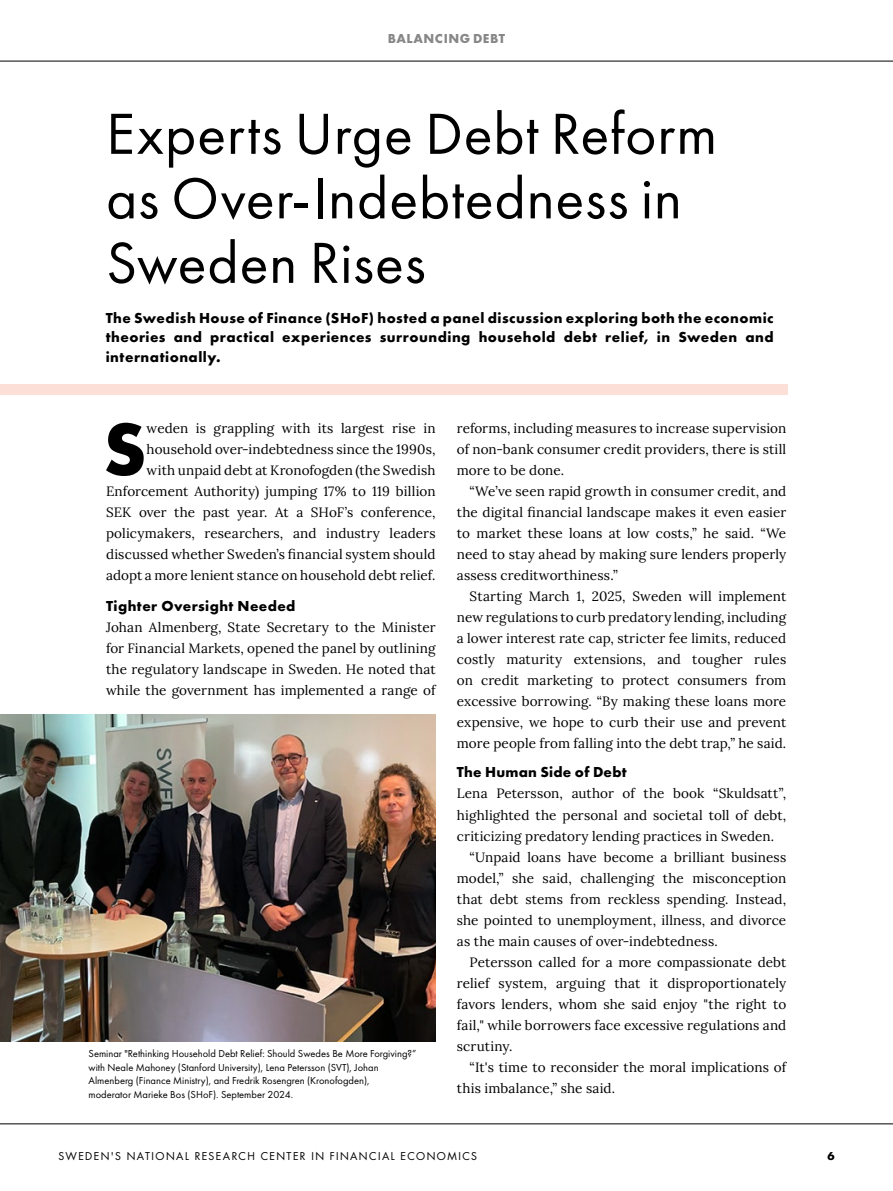
<style>
.page{position:relative;width:893px;height:1191px;background:#fff}
.page>*{position:absolute;margin:0;border:0;box-sizing:border-box;transform-origin:0 0}
.t1{font:700 76.5px "Futura PT";color:#000}
.t2{font:60px/64.5px "Futura PT";letter-spacing:.01em;color:#000}
.t3{font:700 15px/19.5px "Futura PT";letter-spacing:.03em;color:#000;text-align:justify}
.t4{font:13.5px/21px "Lora";letter-spacing:.005em;color:#000;text-align:justify}
.t5{font:700 13.5px "Futura PT";letter-spacing:.04em;color:#878787}
.t6{font:700 12px "Futura PT";color:#000}
.t7{font:10.5px/13.5px "Futura PT";color:#000}
.t8{font:10.5px "Futura Std";letter-spacing:.135em;color:#000}
</style>
<div class="page">
<hr style="left:0;top:61px;width:893px;height:1px;background:#000">
<hr style="left:0;top:1123px;width:893px;height:1px;background:#000">
<div style="left:0;top:384px;width:787px;height:11px;background:#fce0d7"></div>
<img style="left:0;top:715px;width:436px;height:326px">
<p class="t5" style="left:388px;top:29px;width:119px">BALANCING DEBT</p>
<h2 class="t2" style="left:106px;top:101px;width:613px">Experts Urge Debt Reform as Over-Indebtedness in<br>Sweden Rises</h2>
<p class="t3" style="left:106px;top:307px;width:669px">The Swedish House of Finance (SHoF) hosted a panel discussion exploring both the economic theories and practical experiences surrounding household debt relief, in Sweden and internationally.</p>
<p class="t4" style="left:106px;top:416px;width:331px;text-align:right">weden is grappling with its largest rise in household over-indebtedness since the 1990s,<br>with unpaid debt at Kronofogden (the Swedish Enforcement Authority) jumping 17% to 119 billion SEK over the past year. At a SHoF’s conference, policymakers, researchers, and industry leaders discussed whether Sweden’s financial system should adopt a more lenient stance on household debt relief.</p>
<p class="t3" style="left:106px;top:596px;width:191px">Tighter Oversight Needed</p>
<p class="t4" style="left:106px;top:615px;width:331px">Johan Almenberg, State Secretary to the Minister for Financial Markets, opened the panel by outlining the regulatory landscape in Sweden. He noted that while the government has implemented a range of</p>
<h1 class="t1" style="left:103px;top:400px;width:45px">S</h1>
<p class="t7" style="left:89px;top:1047px;width:329px">Seminar "Rethinking Household Debt Relief: Should Swedes Be More Forgiving?” with Neale Mahoney (Stanford University), Lena Petersson (SVT), Johan Almenberg (Finance Ministry), and Fredrik Rosengren (Kronofogden),<br>moderator Marieke Bos (SHoF). September 2024.</p>
<p class="t4" style="left:457px;top:417px;width:331px">reforms, including measures to increase supervision of non-bank consumer credit providers, there is still more to be done.</p>
<p class="t4" style="left:457px;top:480px;width:331px;text-indent:13px">“We’ve seen rapid growth in consumer credit, and the digital financial landscape makes it even easier to market these loans at low costs,” he said. “We need to stay ahead by making sure lenders properly assess creditworthiness.”</p>
<p class="t4" style="left:457px;top:585px;width:331px;text-indent:13px">Starting March 1, 2025, Sweden will implement new regulations to curb predatory lending, including a lower interest rate cap, stricter fee limits, reduced costly maturity extensions, and tougher rules on credit marketing to protect consumers from excessive borrowing. “By making these loans more expensive, we hope to curb their use and prevent more people from falling into the debt trap,” he said.</p>
<p class="t3" style="left:457px;top:762px;width:171px">The Human Side of Debt</p>
<p class="t4" style="left:457px;top:782px;width:331px">Lena Petersson, author of the book “Skuldsatt”,</p>
<p class="t4" style="left:457px;top:803px;width:331px">highlighted the personal and societal toll of debt,</p>
<p class="t4" style="left:457px;top:824px;width:319px">criticizing predatory lending practices in Sweden.</p>
<p class="t4" style="left:470px;top:845px;width:318px">“Unpaid loans have become a brilliant business</p>
<p class="t4" style="left:457px;top:866px;width:331px">model,” she said, challenging the misconception</p>
<p class="t4" style="left:457px;top:887px;width:331px">that debt stems from reckless spending. Instead,</p>
<p class="t4" style="left:457px;top:908px;width:331px">she pointed to unemployment, illness, and divorce</p>
<p class="t4" style="left:457px;top:929px;width:262px">as the main causes of over-indebtedness.</p>
<p class="t4" style="left:470px;top:950px;width:318px">Petersson called for a more compassionate debt</p>
<p class="t4" style="left:457px;top:971px;width:331px">relief system, arguing that it disproportionately</p>
<p class="t4" style="left:457px;top:992px;width:331px">favors lenders, whom she said enjoy "the right to</p>
<p class="t4" style="left:457px;top:1013px;width:331px">fail," while borrowers face excessive regulations and</p>
<p class="t4" style="left:457px;top:1034px;width:57px">scrutiny.</p>
<p class="t4" style="left:470px;top:1055px;width:318px">“It's time to reconsider the moral implications of</p>
<p class="t4" style="left:457px;top:1076px;width:160px">this imbalance,” she said.</p>
<p class="t8" style="left:58px;top:1149px;width:420px">SWEDEN'S NATIONAL RESEARCH CENTER IN FINANCIAL ECONOMICS</p>
<p class="t6" style="left:827px;top:1148px;width:9px">6</p>
</div>
